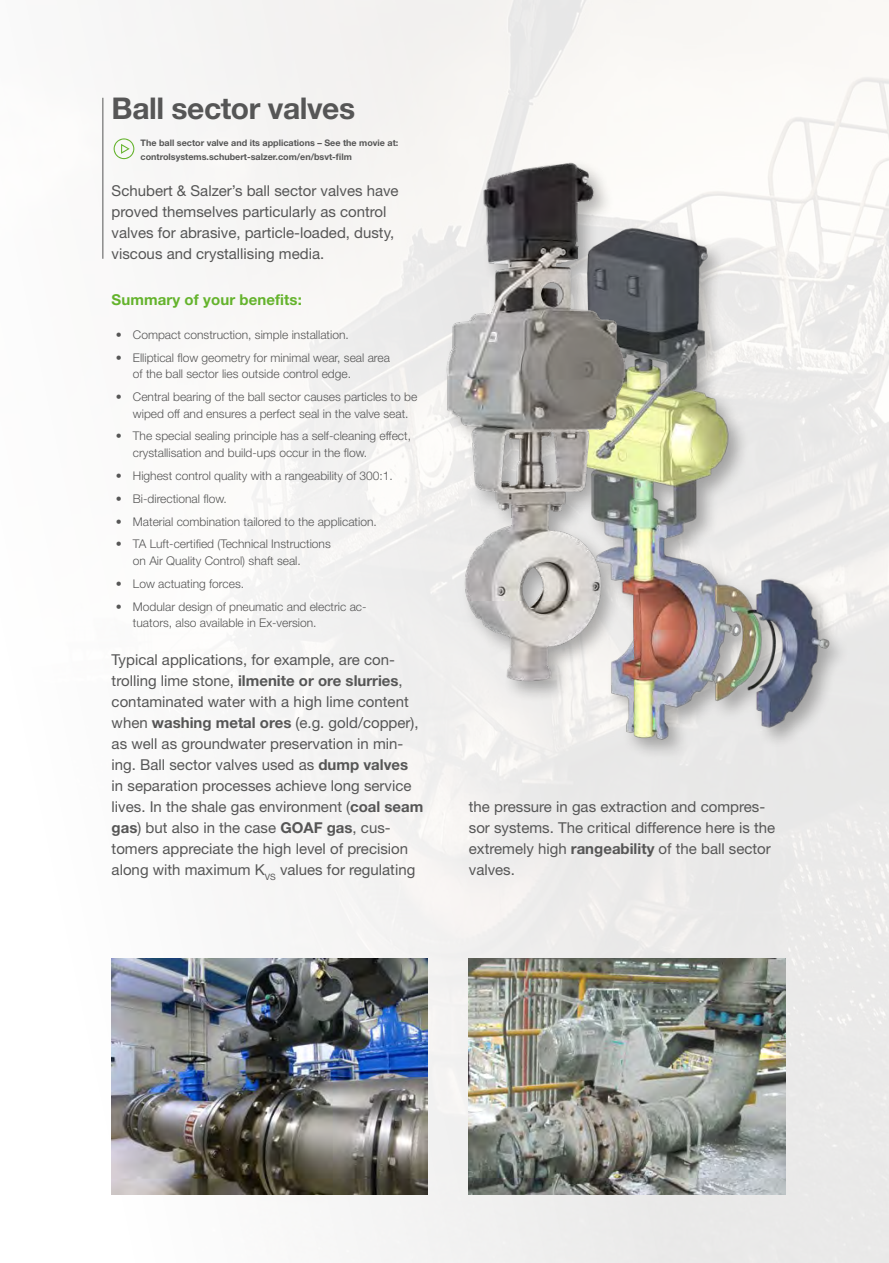
<style>
.page{position:relative;width:889px;height:1263px;background:#fff}
.page>*{position:absolute;margin:0;border:0;box-sizing:border-box;transform-origin:0 0}
.t1{font:700 30px "Helvetica Neue LT Std";letter-spacing:-.015em;color:#565656}
.t2{font:15px/21px "Helvetica Neue LT Std";color:#565656}
.t3{font:700 15px "Helvetica Neue LT Pro";letter-spacing:.005em;color:#64b32c}
.t4{font:300 12px/16.5px "Helvetica Neue LT Std";color:#565656}
.t5{font:700 9px/13.5px "Helvetica Neue LT Std";color:#565656}
.s1{font-weight:700}
</style>
<div class="page">
<img style="left:102px;top:0;width:787px;height:1263px">
<div style="left:443px;top:158px;width:408px;height:603px;background:#f8f6f4"></div>
<img style="left:537px;top:188px;width:314px;height:605px">
<img style="left:444px;top:158px;width:181px;height:526px">
<hr style="left:103px;top:98px;width:1px;height:161px;background:#565656">
<img style="left:112px;top:958px;width:316px;height:237px">
<img style="left:469px;top:958px;width:316px;height:237px">
<svg style="left:114px;top:138px;width:20px;height:21px"></svg>
<p class="t1" style="left:112px;top:90px;width:245px">Ball sector valves</p>
<p class="t5" style="left:141px;top:136px;width:259px">The ball sector valve and its applications – See the movie at: controlsystems.schubert-salzer.com/en/bsvt-film</p>
<p class="t2" style="left:112px;top:180px;width:288px">Schubert &amp; Salzer’s ball sector valves have proved themselves particularly as control valves for abrasive, particle-loaded, dusty, viscous and crystallising media.</p>
<p class="t3" style="left:112px;top:291px;width:192px">Summary of your benefits:</p>
<p class="t4" style="left:116px;top:326px;width:234px">• Compact construction, simple installation.</p>
<p class="t4" style="left:133px;top:349px;width:258px;text-indent:-17px">• Elliptical flow geometry for minimal wear, seal area of the ball sector lies outside control edge.</p>
<p class="t4" style="left:133px;top:388px;width:286px;text-indent:-17px">• Central bearing of the ball sector causes particles to be wiped off and ensures a perfect seal in the valve seat.</p>
<p class="t4" style="left:133px;top:428px;width:280px;text-indent:-17px">• The special sealing principle has a self-cleaning effect, crystallisation and build-ups occur in the flow.</p>
<p class="t4" style="left:116px;top:467px;width:278px">• Highest control quality with a rangeability of 300:1.</p>
<p class="t4" style="left:116px;top:490px;width:113px">• Bi-directional flow.</p>
<p class="t4" style="left:116px;top:513px;width:262px">• Material combination tailored to the application.</p>
<p class="t4" style="left:133px;top:536px;width:199px;text-indent:-17px">• TA Luft-certified (Technical Instructions on Air Quality Control) shaft seal.</p>
<p class="t4" style="left:116px;top:575px;width:130px">• Low actuating forces.</p>
<p class="t4" style="left:133px;top:598px;width:235px;text-indent:-17px">• Modular design of pneumatic and electric ac&shy;tuators, also available in Ex-version.</p>
<p class="t2" style="left:112px;top:649px;width:313px">Typical applications, for example, are con&shy;trolling lime stone, <span class="s1">ilmenite or ore slurries</span>, contaminated water with a high lime content when <span class="s1">washing metal ores</span> (e.g. gold/copper), as well as groundwater preservation in min&shy;ing. Ball sector valves used as <span class="s1">dump valves </span>in separation processes achieve long service lives. In the shale gas environment (<span class="s1">coal seam gas</span>) but also in the case <span class="s1">GOAF gas</span>, cus&shy;tomers appreciate the high level of precision along with maximum K<sub>VS</sub> values for regulating</p>
<p class="t2" style="left:469px;top:796px;width:308px">the pressure in gas extraction and compres&shy;sor systems. The critical difference here is the extremely high <span class="s1">rangeability</span> of the ball sector valves.</p>
</div>
